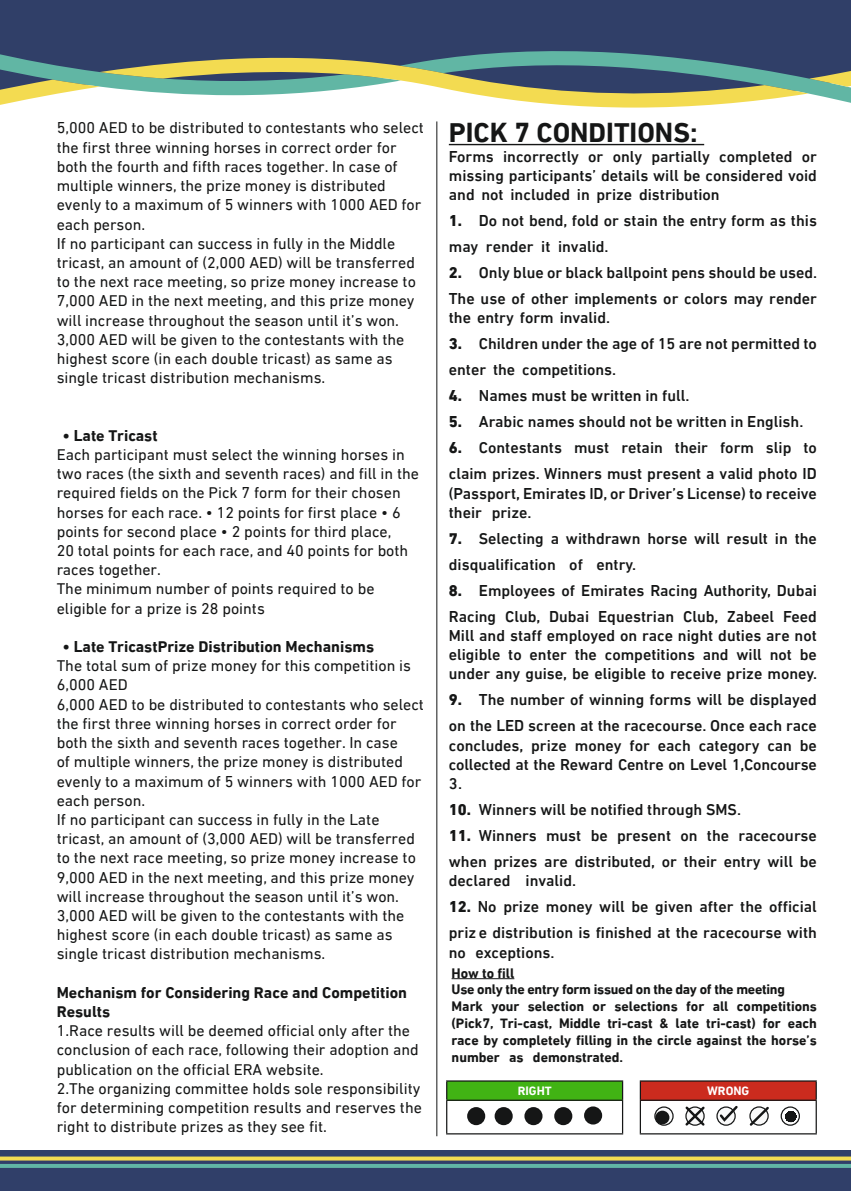
<style>
.page{position:relative;width:851px;height:1191px;background:#fff}
.page>*{position:absolute;margin:0;border:0;box-sizing:border-box;transform-origin:0 0}
.t1{font:700 28px "DIN Next LTW23";color:#151616}
.t2{font:16px/19.2px "DIN Next LTW23";color:#151616}
.t3{font:500 16px/26px "DIN Next LTW23";color:#151616}
.t4{font:700 16px/19.2px "DIN Next LTW23";color:#151616}
.t5{font:700 14px/16.8px "DIN Next LTW23";color:#151616}
.t6{font:700 12.4px "DIN Next LTW23";color:#fff}
.s1{font-weight:800}
</style>
<div class="page">
<hr style="left:449px;top:144px;width:255px;height:1px;background:#151616">
<hr style="left:436px;top:121px;width:1px;height:1015px;background:#151616">
<div style="left:640px;top:1081px;width:176px;height:19px;background:#cb2b1e"></div>
<div style="left:446px;top:1081px;width:176px;height:19px;background:#41b314"></div>
<hr style="left:639px;top:1080px;width:177px;height:1px;background:#151616">
<svg style="left:815px;top:1081px;width:1px;height:18px"></svg>
<hr style="left:639px;top:1099px;width:177px;height:1px;background:#151616">
<hr style="left:815px;top:1100px;width:1px;height:33px;background:#151616">
<hr style="left:446px;top:1100px;width:1px;height:33px;background:#151616">
<hr style="left:446px;top:1080px;width:177px;height:1px;background:#151616">
<svg style="left:446px;top:1081px;width:1px;height:18px"></svg>
<hr style="left:446px;top:1099px;width:177px;height:1px;background:#151616">
<svg style="left:639px;top:1081px;width:2px;height:18px"></svg>
<svg style="left:622px;top:1081px;width:1px;height:18px"></svg>
<hr style="left:639px;top:1100px;width:2px;height:33px;background:#151616">
<hr style="left:622px;top:1100px;width:1px;height:33px;background:#151616">
<hr style="left:639px;top:1133px;width:177px;height:1px;background:#151616">
<hr style="left:446px;top:1133px;width:177px;height:1px;background:#151616">
<svg style="left:654px;top:1107px;width:19px;height:18px"></svg>
<div style="left:654px;top:1106px;width:19px;height:19px;border:1px solid #151616;border-radius:50%"></div>
<div style="left:655px;top:1110px;width:14px;height:14px;background:#151616;border-radius:50%"></div>
<svg style="left:685px;top:1106px;width:20px;height:20px"></svg>
<div style="left:716px;top:1106px;width:19px;height:19px;border:1px solid #151616;border-radius:50%"></div>
<svg style="left:717px;top:1106px;width:21px;height:17px"></svg>
<svg style="left:749px;top:1106px;width:20px;height:20px"></svg>
<svg style="left:781px;top:1107px;width:18px;height:18px"></svg>
<div style="left:780px;top:1106px;width:19px;height:19px;border:1px solid #151616;border-radius:50%"></div>
<div style="left:467px;top:1107px;width:18px;height:18px;background:#151616;border-radius:50%"></div>
<div style="left:494px;top:1107px;width:18px;height:18px;background:#151616;border-radius:50%"></div>
<div style="left:524px;top:1107px;width:18px;height:18px;background:#151616;border-radius:50%"></div>
<div style="left:554px;top:1107px;width:18px;height:18px;background:#151616;border-radius:50%"></div>
<div style="left:584px;top:1106px;width:18px;height:18px;background:#151616;border-radius:50%"></div>
<hr style="left:451px;top:978px;width:63px;height:1px;background:#151616">
<div style="left:0;top:1150px;width:850px;height:41px;background:#303f69"></div>
<svg style="left:0;top:1156px;width:850px;height:4px;background:#d7c555"></svg>
<hr style="left:0;top:1164px;width:850px;height:3px;background:#60b6a5">
<div style="left:0;top:0;width:850px;height:49px;background:#303f68"></div>
<svg style="left:0;top:49px;width:850px;height:59px"></svg>
<p class="t2" style="left:57px;top:118px;width:368px">5,000 AED to be distributed to contestants who select the first three winning horses in correct order for both the fourth and fifth races together. In case of multiple winners, the prize money is distributed evenly to a maximum of 5 winners with 1000 AED for each person.<br>If no participant can success in fully in the Middle tricast, an amount of (2,000 AED) will be transferred to the next race meeting, so prize money increase to 7,000 AED in the next meeting, and this prize money will increase throughout the season until it’s won.<br>3,000 AED will be given to the contestants with the highest score (in each double tricast) as same as single tricast distribution mechanisms.</p>
<p class="t4" style="left:62px;top:425px;width:97px">• Late Tricast</p>
<p class="t2" style="left:57px;top:445px;width:364px">Each participant must select the winning horses in two races (the sixth and seventh races) and fill in the required fields on the Pick 7 form for their chosen horses for each race. • 12 points for first place • 6 points for second place • 2 points for third place,<br>20 total points for each race, and 40 points for both races together.<br>The minimum number of points required to be eligible for a prize is 28 points</p>
<p class="t4" style="left:62px;top:637px;width:313px">• Late TricastPrize Distribution Mechanisms</p>
<p class="t2" style="left:57px;top:656px;width:368px">The total sum of prize money for this competition is 6,000 AED<br>6,000 AED to be distributed to contestants who select the first three winning horses in correct order for both the sixth and seventh races together. In case<br>of multiple winners, the prize money is distributed evenly to a maximum of 5 winners with 1000 AED for each person.<br>If no participant can success in fully in the Late tricast, an amount of (3,000 AED) will be transferred to the next race meeting, so prize money increase to 9,000 AED in the next meeting, and this prize money will increase throughout the season until it’s won.<br>3,000 AED will be given to the contestants with the highest score (in each double tricast) as same as single tricast distribution mechanisms.</p>
<p class="t4" style="left:57px;top:982px;width:352px">Mechanism for Considering Race and Competition<br>Results</p>
<p class="t2" style="left:57px;top:1021px;width:366px">1.Race results will be deemed official only after the conclusion of each race, following their adoption and publication on the official ERA website.<br>2.The organizing committee holds sole responsibility for determining competition results and reserves the right to distribute prizes as they see fit.</p>
<h1 class="t1" style="left:449px;top:116px;width:250px">PICK 7 CONDITIONS:</h1>
<p class="t3" style="left:449px;top:146px;width:369px;line-height:19.2px;text-align:justify">Forms incorrectly or only partially completed or missing participants’ details will be considered void and not included in prize distribution</p>
<p class="t3" style="left:449px;top:207px;width:369px"><span class="s1">1.</span> Do not bend, fold or stain the entry form as this may render it invalid.</p>
<p class="t3" style="left:449px;top:259px;width:370px"><span class="s1">2.</span> Only blue or black ballpoint pens should be used.<br>The use of other implements or colors may render</p>
<p class="t3" style="left:449px;top:305px;width:163px">the entry form invalid.</p>
<p class="t3" style="left:449px;top:331px;width:369px"><span class="s1">3.</span> Children under the age of 15 are not permitted to enter the competitions.</p>
<p class="t3" style="left:449px;top:383px;width:242px"><span class="s1">4.</span> Names must be written in full.</p>
<p class="t3" style="left:449px;top:409px;width:356px"><span class="s1">5.</span> Arabic names should not be written in English.</p>
<p class="t3" style="left:449px;top:435px;width:369px"><span class="s1">6.</span> Contestants must retain their form slip to claim prizes. Winners must present a valid photo ID</p>
<p class="t3" style="left:449px;top:483px;width:369px;line-height:19.2px">(Passport, Emirates ID, or Driver’s License) to receive their prize.</p>
<p class="t3" style="left:449px;top:525px;width:369px"><span class="s1">7.</span> Selecting a withdrawn horse will result in the disqualification of entry.</p>
<p class="t3" style="left:449px;top:577px;width:369px"><span class="s1">8.</span> Employees of Emirates Racing Authority, Dubai<br>Racing Club, Dubai Equestrian Club, Zabeel Feed</p>
<p class="t3" style="left:449px;top:626px;width:370px;line-height:19.2px;text-align:justify">Mill and staff employed on race night duties are not eligible to enter the competitions and will not be under any guise, be eligible to receive prize money.</p>
<p class="t3" style="left:449px;top:687px;width:369px"><span class="s1">9.</span> The number of winning forms will be displayed on the LED screen at the racecourse. Once each race</p>
<p class="t3" style="left:449px;top:735px;width:369px;line-height:19.2px;text-align:justify">concludes, prize money for each category can be collected at the Reward Centre on Level 1,Concourse 3.</p>
<p class="t3" style="left:449px;top:796px;width:294px"><span class="s1">10.</span> Winners will be notified through SMS.</p>
<p class="t3" style="left:449px;top:822px;width:369px"><span class="s1">11.</span> Winners must be present on the racecourse when prizes are distributed, or their entry will be</p>
<p class="t3" style="left:449px;top:867px;width:129px">declared invalid.</p>
<p class="t3" style="left:449px;top:893px;width:369px"><span class="s1">12.</span> No prize money will be given after the official priz e distribution is finished at the racecourse with</p>
<p class="t3" style="left:449px;top:939px;width:107px">no exceptions.</p>
<p class="t5" style="left:451px;top:964px;width:367px">How to fill<br>Use only the entry form issued on the day of the meeting Mark your selection or selections for all competitions (Pick7, Tri-cast, Middle tri-cast &amp; late tri-cast) for each race by completely filling in the circle against the horse’s number as demonstrated.</p>
<p class="t6" style="left:517px;top:1083px;width:36px">RIGHT</p>
<p class="t6" style="left:707px;top:1083px;width:44px">WRONG</p>
</div>
